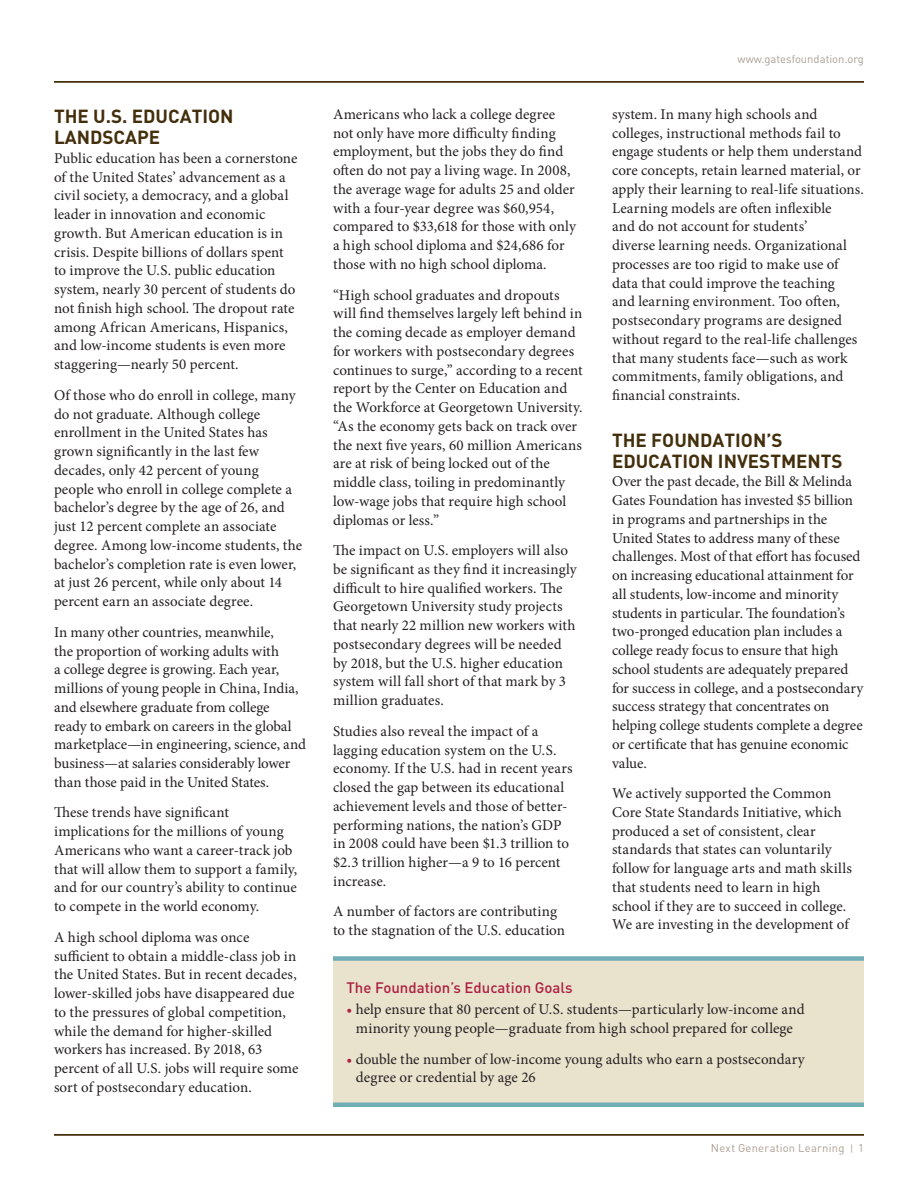
<style>
.page{position:relative;width:918px;height:1188px;background:#fff}
.page>*{position:absolute;margin:0;border:0;box-sizing:border-box;transform-origin:0 0}
.t1{font:700 18.75px/21px "DIN";color:#432f0c}
.t2{font:15px/18.8px "Minion Pro";color:#231f20}
.t3{font:500 15px "DIN";color:#ad1f40}
.t4{font:11.25px "DIN";letter-spacing:.015em;color:#ab9f91}
.s1{color:#ad1f40}
.s2{font-size:9.75px}
</style>
<div class="page">
<hr style="left:54px;top:1134px;width:810px;height:2px;background:#432f0c">
<hr style="left:54px;top:81px;width:810px;height:1px;background:#432f0c">
<div style="left:333px;top:958px;width:531px;height:149px;background:#e9e2cd"></div>
<div style="left:333px;top:956px;width:531px;height:5px;background:#72aeb6"></div>
<div style="left:333px;top:1102px;width:531px;height:5px;background:#72aeb6"></div>
<p class="t1" style="left:54px;top:105px;width:181px">THE U.S. EDUCATION<br>LANDSCAPE</p>
<p class="t2" style="left:54px;top:149px;width:245px">Public education has been a cornerstone of the United States’ advancement as a civil society, a democracy, and a global leader in innovation and economic growth. But American education is in crisis. Despite billions of dollars spent to improve the U.S. public education system, nearly 30 percent of students do not finish high school. The dropout rate among African Americans, Hispanics, and low-income students is even more staggering—nearly 50 percent.</p>
<p class="t2" style="left:54px;top:386px;width:250px">Of those who do enroll in college, many do not graduate. Although college enrollment in the United States has grown significantly in the last few decades, only 42 percent of young people who enroll in college complete a bachelor’s degree by the age of 26, and just 12 percent complete an associate degree. Among low-income students, the bachelor’s completion rate is even lower, at just 26 percent, while only about 14 percent earn an associate degree.</p>
<p class="t2" style="left:54px;top:623px;width:253px">In many other countries, meanwhile,<br>the proportion of working adults with<br>a college degree is growing. Each year, millions of young people in China, India, and elsewhere graduate from college ready to embark on careers in the global marketplace—in engineering, science, and business—at salaries considerably lower than those paid in the United States.</p>
<p class="t2" style="left:54px;top:803px;width:245px">These trends have significant implications for the millions of young Americans who want a career-track job that will allow them to support a family, and for our country’s ability to continue to compete in the world economy.</p>
<p class="t2" style="left:54px;top:928px;width:246px">A high school diploma was once sufficient to obtain a middle-class job in the United States. But in recent decades, lower-skilled jobs have disappeared due to the pressures of global competition, while the demand for higher-skilled workers has increased. By 2018, 63 percent of all U.S. jobs will require some sort of postsecondary education.</p>
<p class="t2" style="left:333px;top:105px;width:244px">Americans who lack a college degree not only have more difficulty finding employment, but the jobs they do find often do not pay a living wage. In 2008, the average wage for adults 25 and older with a four-year degree was $60,954, compared to $33,618 for those with only a high school diploma and $24,686 for those with no high school diploma.</p>
<p class="t2" style="left:333px;top:285px;width:251px">“High school graduates and dropouts will find themselves largely left behind in the coming decade as employer demand for workers with postsecondary degrees continues to surge,” according to a recent report by the Center on Education and the Workforce at Georgetown University. “As the economy gets back on track over the next five years, 60 million Americans are at risk of being locked out of the middle class, toiling in predominantly low-wage jobs that require high school diplomas or less.”</p>
<p class="t2" style="left:333px;top:541px;width:245px">The impact on U.S. employers will also be significant as they find it increasingly difficult to hire qualified workers. The Georgetown University study projects that nearly 22 million new workers with postsecondary degrees will be needed by 2018, but the U.S. higher education system will fall short of that mark by 3 million graduates.</p>
<p class="t2" style="left:333px;top:722px;width:241px">Studies also reveal the impact of a lagging education system on the U.S. economy. If the U.S. had in recent years closed the gap between its educational achievement levels and those of better&shy;performing nations, the nation’s GDP in 2008 could have been $1.3 trillion to $2.3 trillion higher—a 9 to 16 percent increase.</p>
<p class="t2" style="left:333px;top:902px;width:234px">A number of factors are contributing to the stagnation of the U.S. education</p>
<p class="t4" style="left:738px;top:53px;width:128px">www.gatesfoundation.org</p>
<p class="t2" style="left:612px;top:105px;width:253px">system. In many high schools and colleges, instructional methods fail to engage students or help them understand core concepts, retain learned material, or apply their learning to real-life situations.<br>Learning models are often inflexible<br>and do not account for students’<br>diverse learning needs. Organizational processes are too rigid to make use of data that could improve the teaching<br>and learning environment. Too often, postsecondary programs are designed without regard to the real-life challenges that many students face—such as work commitments, family obligations, and financial constraints.</p>
<p class="t1" style="left:612px;top:429px;width:232px">THE FOUNDATION’S<br>EDUCATION I NVESTMENTS</p>
<p class="t2" style="left:612px;top:472px;width:253px">Over the past decade, the Bill &amp; Melinda Gates Foundation has invested $5 billion in programs and partnerships in the United States to address many of these challenges. Most of that effort has focused on increasing educational attainment for all students, low-income and minority students in particular. The foundation’s two-pronged education plan includes a college ready focus to ensure that high school students are adequately prepared for success in college, and a postsecondary success strategy that concentrates on helping college students complete a degree or certificate that has genuine economic value.</p>
<p class="t2" style="left:612px;top:784px;width:241px">We actively supported the Common Core State Standards Initiative, which produced a set of consistent, clear standards that states can voluntarily follow for language arts and math skills that students need to learn in high school if they are to succeed in college.<br>We are investing in the development of</p>
<p class="t3" style="left:346px;top:977px;width:228px">The Foundation’s Education Goals</p>
<p class="t2" style="left:346px;top:1000px;width:460px;text-align:center"><span class="s1">•</span> help ensure that 80 percent of U.S. students—particularly low-income and minority young people—graduate from high school prepared for college</p>
<p class="t2" style="left:356px;top:1050px;width:450px;text-indent:-9px"><span class="s1">•</span> double the number of low-income young adults who earn a postsecondary degree or credential by age 26</p>
<p class="t4" style="left:711px;top:1142px;width:155px">Next Generation Learning <span class="s2">|</span> 1</p>
</div>
